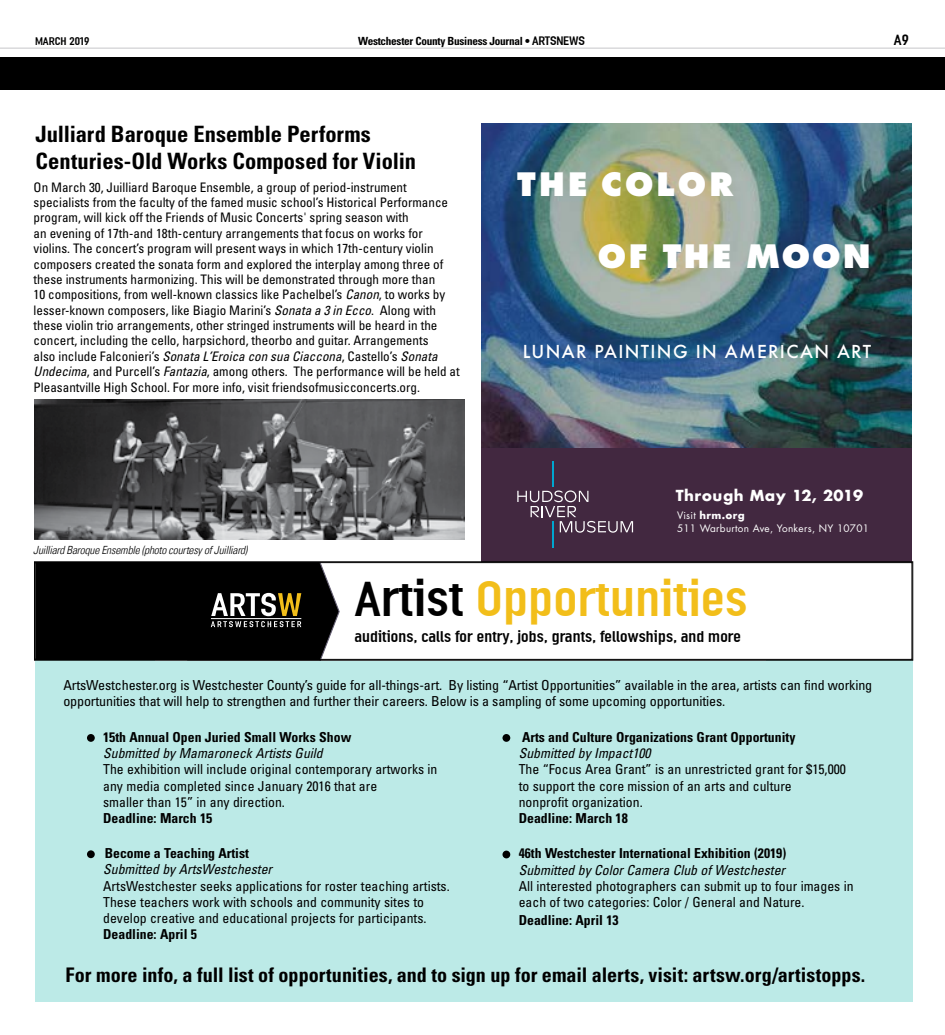
<style>
.page{position:relative;width:945px;height:1035px;background:#fff}
.page>*{position:absolute;margin:0;border:0;box-sizing:border-box;transform-origin:0 0}
.t1{font:49.75px "Ordinar Com";color:#f2be1a}
.t2{font:800 31.38px "Futura";letter-spacing:.09em;color:#fff}
.t3{font:700 condensed 22.5px/27.5px "Univers LT Pro";color:#000}
.t4{font:700 condensed 20.12px "Univers LT Pro";color:#000}
.t5{font:500 17.38px "Futura";letter-spacing:.075em;color:#fff}
.t6{font:15.75px "Ordinar Com";color:#000}
.t7{font:15px "Ordinar Com";color:#000}
.t8{font:700 14.88px "Futura";letter-spacing:.03em;color:#fff}
.t9{font:condensed 13.75px/16.2px "Univers LT Pro";color:#000}
.t10{font:700 condensed 13.75px "Univers LT Pro";color:#000}
.t11{font:italic condensed 13.75px "Univers LT Pro";color:#000}
.t12{font:condensed 13.12px/15.4px "Univers LT Pro";color:#000}
.t13{font:11.25px "Univers Com 47 Light Cond Obl";letter-spacing:-.015em;color:#000}
.t14{font:700 condensed 11.25px "Univers LT Pro";letter-spacing:-.025em;color:#000}
.t15{font:11.25px "Ordinar Com";letter-spacing:-.015em;color:#000}
.t16{font:10px/12.5px "Futura";letter-spacing:.03em;color:#fff}
.s1{font-family:"Ordinar Com";font-weight:400;font-stretch:normal;font-size:12.5px}
.s2{font-style:italic}
.s3{font-weight:700}
.s4{color:#000}
</style>
<div class="page">
<hr style="left:0;top:48px;width:945px;height:1px;background:#a7a9ac">
<img style="left:34px;top:399px;width:430px;height:141px">
<div style="left:0;top:57px;width:945px;height:33px;background:#000"></div>
<img style="left:481px;top:123px;width:430px;height:326px">
<div style="left:481px;top:449px;width:430px;height:113px;background:#422840"></div>
<svg style="left:517px;top:462px;width:116px;height:86px"></svg>
<div style="left:35px;top:562px;width:877px;height:440px;background:#bceae7"></div>
<svg style="left:34px;top:562px;width:879px;height:98px"></svg>
<div style="left:35px;top:562px;width:877px;height:98px;border:1px solid #000"></div>
<div style="left:87px;top:734px;width:8px;height:8px;background:#000;border-radius:50%"></div>
<div style="left:87px;top:850px;width:8px;height:8px;background:#000;border-radius:50%"></div>
<div style="left:502px;top:734px;width:8px;height:8px;background:#000;border-radius:50%"></div>
<div style="left:502px;top:851px;width:8px;height:7px;background:#000;border-radius:50%"></div>
<p class="t15" style="left:35px;top:34px;width:56px">MARCH 2019</p>
<p class="t14" style="left:358px;top:34px;width:228px">Westchester County Business Journal • <span class="s1">ARTSNEWS</span></p>
<p class="t7" style="left:894px;top:30px;width:17px">A9</p>
<h3 class="t3" style="left:36px;top:120px;width:382px">Julliard Baroque Ensemble Performs<br>Centuries-Old Works Composed for Violin</h3>
<p class="t12" style="left:34px;top:179px;width:428px">On March 30, Juilliard Baroque Ensemble, a group of period-instrument specialists from the faculty of the famed music school’s Historical Performance program, will kick off the Friends of Music Concerts' spring season with<br>an evening of 17th-and 18th-century arrangements that focus on works for violins. The concert’s program will present ways in which 17th-century violin composers created the sonata form and explored the interplay among three of these instruments harmonizing. This will be demonstrated through more than<br>10 compositions, from well-known classics like Pachelbel’s <span class="s2">Canon</span>, to works by lesser-known composers, like Biagio Marini’s <span class="s2">Sonata a 3 in Ecco</span>. Along with these violin trio arrangements, other stringed instruments will be heard in the concert, including the cello, harpsichord, theorbo and guitar. Arrangements<br>also include Falconieri’s <span class="s2">Sonata L’Eroica con sua Ciaccona</span>, Castello’s <span class="s2">Sonata Undecima</span>, and Purcell’s <span class="s2">Fantazia</span>, among others. The performance will be held at Pleasantville High School. For more info, visit friendsofmusicconcerts.org.</p>
<p class="t13" style="left:33px;top:543px;width:216px">Juilliard Baroque Ensemble (photo courtesy of Juilliard)</p>
<h2 class="t2" style="left:517px;top:165px;width:217px">THE COLOR</h2>
<h2 class="t2" style="left:598px;top:237px;width:274px">OF THE MOON</h2>
<h3 class="t5" style="left:523px;top:340px;width:350px">LUNAR PAINTING IN AMERICAN ART</h3>
<p class="t8" style="left:676px;top:485px;width:189px">Through May 12, 2019</p>
<p class="t16" style="left:677px;top:509px;width:194px">Visit <span class="s3">hrm.org<br></span>511 Warburton Ave, Yonkers, NY 10701</p>
<h1 class="t1" style="left:355px;top:565px;width:395px"><span class="s4">Artist</span> Opportunities</h1>
<p class="t6" style="left:355px;top:626px;width:388px">auditions, calls for entry, jobs, grants, fellowships, and more</p>
<p class="t9" style="left:63px;top:676px;width:810px">ArtsWestchester.org is Westchester County’s guide for all-things-art. By listing “Artist Opportunities” available in the area, artists can find working opportunities that will help to strengthen and further their careers. Below is a sampling of some upcoming opportunities.</p>
<p class="t10" style="left:103px;top:729px;width:250px">15th Annual Open Juried Small Works Show</p>
<p class="t11" style="left:103px;top:744px;width:221px">Submitted by Mamaroneck Artists Guild</p>
<p class="t9" style="left:103px;top:761px;width:336px">The exhibition will include original contemporary artworks in any media completed since January 2016 that are<br>smaller than 15” in any direction.</p>
<p class="t10" style="left:103px;top:810px;width:111px">Deadline: March 15</p>
<p class="t10" style="left:105px;top:845px;width:146px">Become a Teaching Artist</p>
<p class="t11" style="left:103px;top:861px;width:170px">Submitted by ArtsWestchester</p>
<p class="t9" style="left:103px;top:877px;width:348px">ArtsWestchester seeks applications for roster teaching artists.<br>These teachers work with schools and community sites to develop creative and educational projects for participants.</p>
<p class="t10" style="left:103px;top:926px;width:95px">Deadline: April 5</p>
<p class="t10" style="left:522px;top:729px;width:275px">Arts and Culture Organizations Grant Opportunity</p>
<p class="t11" style="left:519px;top:744px;width:133px">Submitted by Impact100</p>
<p class="t9" style="left:519px;top:761px;width:329px">The “Focus Area Grant” is an unrestricted grant for $15,000 to support the core mission of an arts and culture<br>nonprofit organization.</p>
<p class="t10" style="left:519px;top:810px;width:111px">Deadline: March 18</p>
<p class="t10" style="left:519px;top:845px;width:269px">46th Westchester International Exhibition (2019)</p>
<p class="t11" style="left:519px;top:861px;width:268px">Submitted by Color Camera Club of Westchester</p>
<p class="t9" style="left:519px;top:878px;width:336px">All interested photographers can submit up to four images in each of two categories: Color / General and Nature.</p>
<p class="t10" style="left:519px;top:912px;width:101px">Deadline: April 13</p>
<h3 class="t4" style="left:66px;top:963px;width:801px">For more info, a full list of opportunities, and to sign up for email alerts, visit: artsw.org/artistopps.</h3>
</div>
